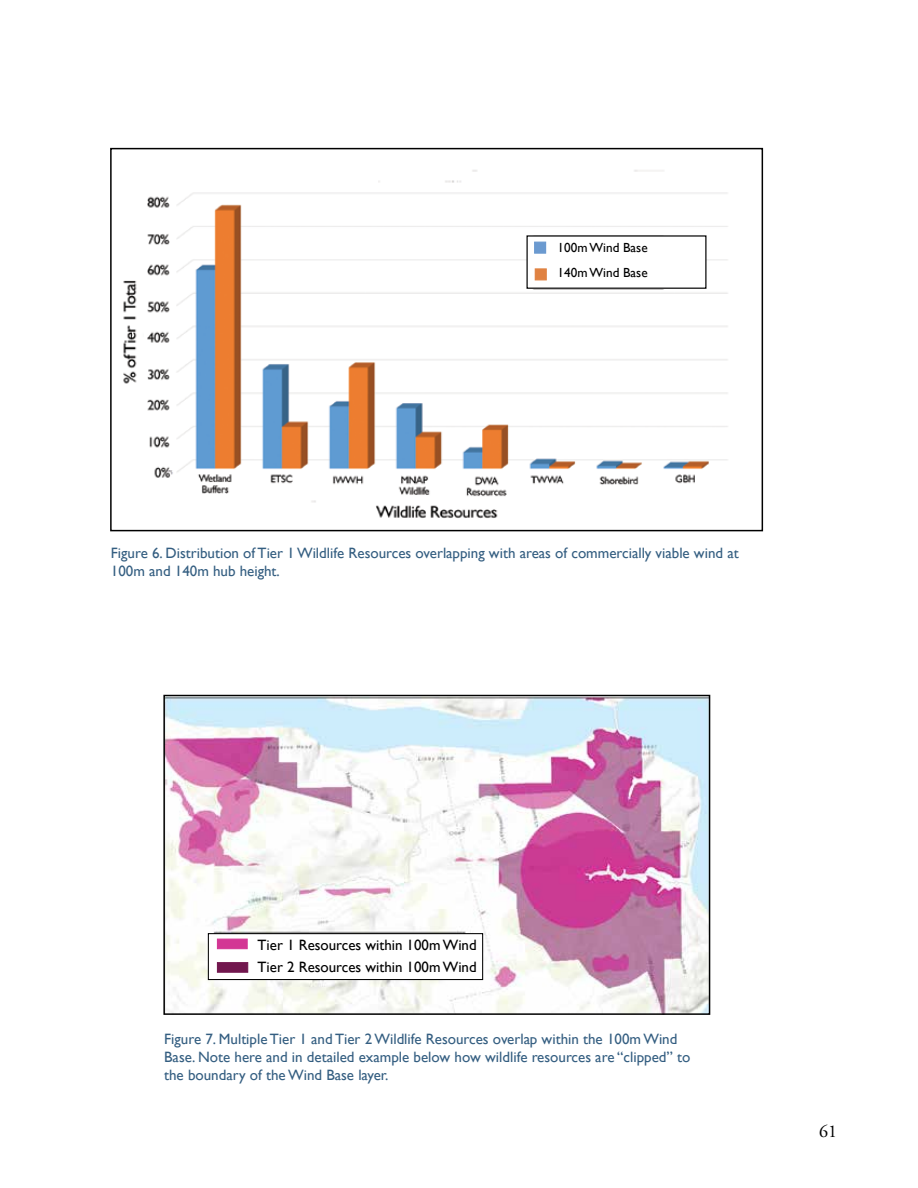
<style>
.page{position:relative;width:918px;height:1188px;background:#fff}
.page>*{position:absolute;margin:0;border:0;box-sizing:border-box;transform-origin:0 0}
.t1{font:18px "Adobe Garamond Pro";color:#000}
.t2{font:15px/18px "Gill Sans";color:#345e81}
.t3{font:15px/22.2px "Gill Sans";color:#000}
.t4{font:13.2px/25.2px "Gill Sans";color:#000}
</style>
<div class="page">
<img style="left:123px;top:170px;width:605px;height:348px">
<div style="left:110px;top:148px;width:653px;height:383px;border:2px solid #000"></div>
<img style="left:166px;top:698px;width:541px;height:314px">
<div style="left:163px;top:695px;width:547px;height:320px;border:2px solid #000"></div>
<div style="left:527px;top:236px;width:179px;height:52px;background:#fff"></div>
<div style="left:526px;top:235px;width:180px;height:54px;border:1px solid #000"></div>
<div style="left:535px;top:268px;width:12px;height:12px;background:#e08242;border:1px solid #e08242"></div>
<div style="left:534px;top:242px;width:12px;height:12px;background:#6b9ad0;border:1px solid #6b9ad0"></div>
<div style="left:208px;top:934px;width:275px;height:46px;background:#fff"></div>
<div style="left:208px;top:933px;width:275px;height:47px;border:1px solid #000"></div>
<div style="left:217px;top:962px;width:31px;height:11px;background:#72174e;border:1px solid #72174e"></div>
<div style="left:217px;top:939px;width:31px;height:10px;background:#d33694"></div>
<p class="t4" style="left:558px;top:235px;width:92px">100m Wind Base<br>140m Wind Base</p>
<p class="t2" style="left:111px;top:544px;width:629px">Figure 6. Distribution of Tier 1 Wildlife Resources overlapping with areas of commercially viable wind at<br>100m and 140m hub height.</p>
<p class="t3" style="left:258px;top:934px;width:221px">Tier 1 Resources within 100m Wind<br>Tier 2 Resources within 100m Wind</p>
<p class="t2" style="left:164px;top:1030px;width:528px">Figure 7. Multiple Tier 1 and Tier 2 Wildlife Resources overlap within the 100m Wind<br>Base. Note here and in detailed example below how wildlife resources are “clipped” to the boundary of the Wind Base layer.</p>
<p class="t1" style="left:819px;top:1120px;width:19px">61</p>
</div>
